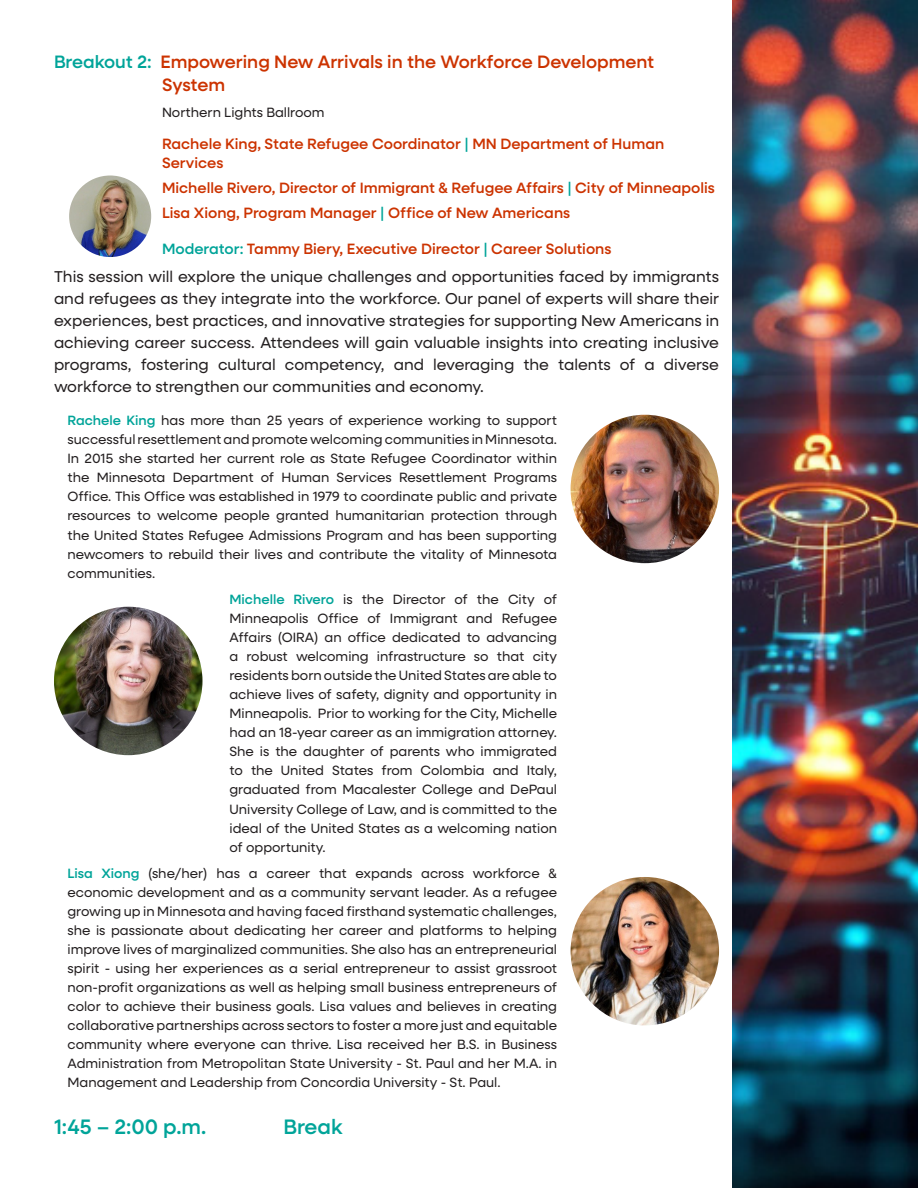
<style>
.page{position:relative;width:918px;height:1188px;background:#fff}
.page>*{position:absolute;margin:0;border:0;box-sizing:border-box;transform-origin:0 0}
.t1{font:500 21px "Neulis Sans";color:#00a499}
.t2{font:500 18px/22.6px "Neulis Sans";color:#c30}
.t3{font:15.75px/22px "Neulis Sans";color:#231f20;text-align:justify}
.t4{font:500 15px/19px "Neulis Sans";color:#c30}
.t5{font:13.5px/19px "Neulis Sans";color:#231f20;text-align:justify}
.s1{color:#00a499}
.s2{font-weight:500;color:#00a499}
</style>
<div class="page">
<img style="left:733px;top:0;width:185px;height:1188px">
<img style="left:571px;top:415px;width:148px;height:148px;border-radius:74px">
<img style="left:54px;top:607px;width:148px;height:148px;border-radius:74px">
<img style="left:571px;top:877px;width:148px;height:148px;border-radius:74px">
<img style="left:69px;top:176px;width:82px;height:81px;border-radius:41px">
<h2 class="t2" style="left:162px;top:50px;width:494px;text-indent:-108px"><span class="s1">Breakout 2:</span> Empowering New Arrivals in the Workforce Development<br>System</h2>
<p class="t5" style="left:162px;top:102px;width:164px">Northern Lights Ballroom</p>
<p class="t4" style="left:162px;top:134px;width:504px">Rachele King, State Refugee Coordinator <span class="s1">|</span> MN Department of Human<br>Services</p>
<p class="t4" style="left:162px;top:175px;width:554px;line-height:25px">Michelle Rivero, Director of Immigrant &amp; Refugee Affairs <span class="s1">|</span> City of Minneapolis<br>Lisa Xiong, Program Manager <span class="s1">|</span> Office of New Americans</p>
<p class="t4" style="left:162px;top:238px;width:451px"><span class="s1">Moderator:</span> Tammy Biery, Executive Director <span class="s1">|</span> Career Solutions</p>
<p class="t3" style="left:54px;top:265px;width:667px">This session will explore the unique challenges and opportunities faced by immigrants and refugees as they integrate into the workforce. Our panel of experts will share their experiences, best practices, and innovative strategies for supporting New Americans in achieving career success. Attendees will gain valuable insights into creating inclusive programs, fostering cultural competency, and leveraging the talents of a diverse workforce to strengthen our communities and economy.</p>
<p class="t5" style="left:68px;top:410px;width:491px"><span class="s2">Rachele King</span> has more than 25 years of experience working to support successful resettlement and promote welcoming communities in Minnesota.<br>In 2015 she started her current role as State Refugee Coordinator within the Minnesota Department of Human Services Resettlement Programs Office. This Office was established in 1979 to coordinate public and private resources to welcome people granted humanitarian protection through the United States Refugee Admissions Program and has been supporting newcomers to rebuild their lives and contribute the vitality of Minnesota communities.</p>
<p class="t5" style="left:230px;top:589px;width:329px"><span class="s2">Michelle Rivero</span> is the Director of the City of Minneapolis Office of Immigrant and Refugee Affairs (OIRA) an office dedicated to advancing a robust welcoming infrastructure so that city residents born outside the United States are able to achieve lives of safety, dignity and opportunity in Minneapolis. Prior to working for the City, Michelle had an 18-year career as an immigration attorney.<br>She is the daughter of parents who immigrated to the United States from Colombia and Italy, graduated from Macalester College and DePaul University College of Law, and is committed to the ideal of the United States as a welcoming nation of opportunity.</p>
<p class="t5" style="left:68px;top:863px;width:491px"><span class="s2">Lisa Xiong</span> (she/her) has a career that expands across workforce &amp; economic development and as a community servant leader. As a refugee growing up in Minnesota and having faced firsthand systematic challenges, she is passionate about dedicating her career and platforms to helping improve lives of marginalized communities. She also has an entrepreneurial spirit - using her experiences as a serial entrepreneur to assist grassroot non-profit organizations as well as helping small business entrepreneurs of color to achieve their business goals. Lisa values and believes in creating collaborative partnerships across sectors to foster a more just and equitable community where everyone can thrive. Lisa received her B.S. in Business Administration from Metropolitan State University - St. Paul and her M.A. in Management and Leadership from Concordia University - St. Paul.</p>
<h1 class="t1" style="left:54px;top:1112px;width:154px">1:45 – 2:00 p.m.</h1>
<h1 class="t1" style="left:284px;top:1112px;width:60px">Break</h1>
</div>
